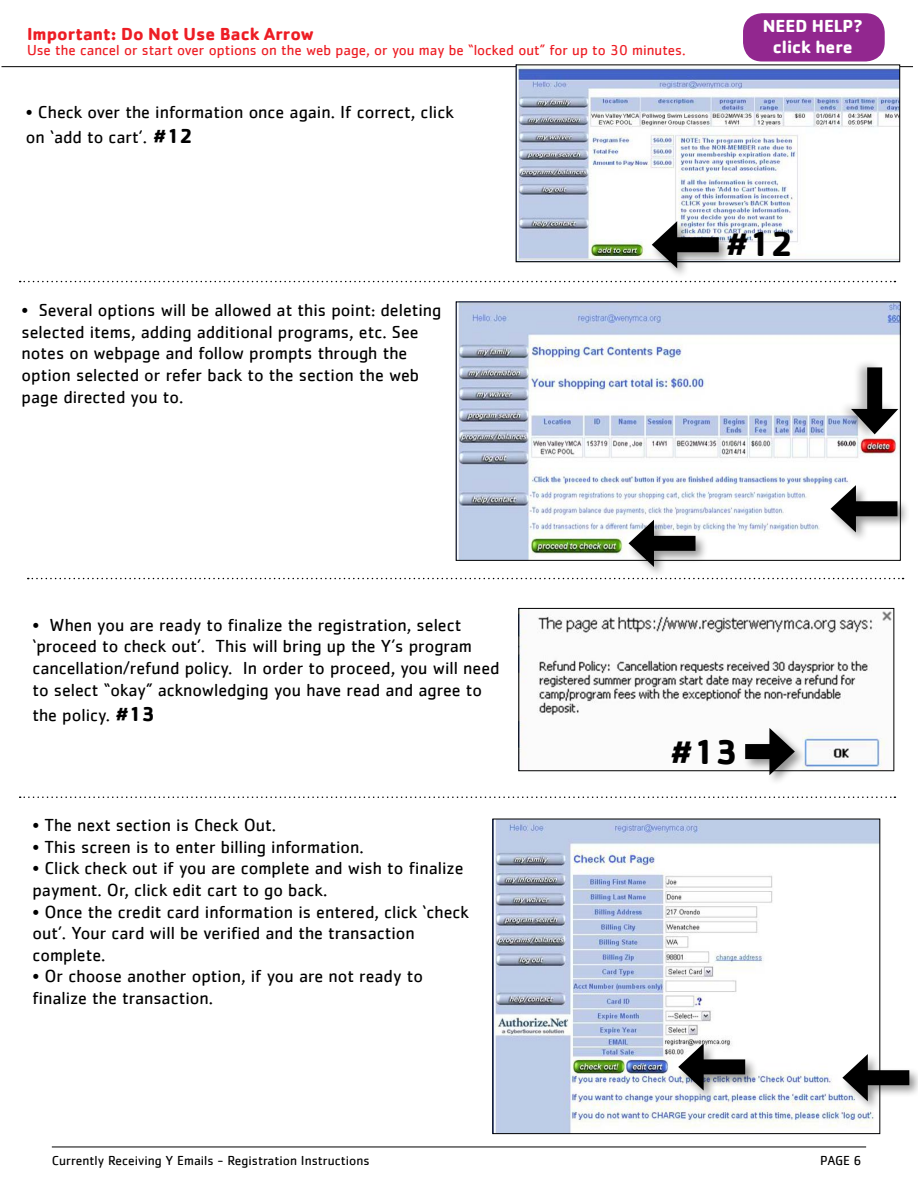
<style>
.page{position:relative;width:918px;height:1188px;background:#fff}
.page>*{position:absolute;margin:0;border:0;box-sizing:border-box;transform-origin:0 0}
.t1{font:700 36px "Cachet";color:#000}
.t2{font:18px/21.6px "Cachet";color:#000}
.t3{font:700 18px "Cachet";color:#ed1d24}
.t4{font:700 18px/21.6px "Cachet";color:#fff;text-align:center}
.t5{font:15px "Cachet";color:#ed1d24}
.t6{font:13.5px "Cachet";color:#000}
.s1{font-weight:700;font-size:21px}
</style>
<div class="page">
<hr style="left:52px;top:1147px;width:814px;height:1px;background:#000">
<div style="left:744px;top:14px;width:140px;height:47px;background:#92278f;border-radius:18px"></div>
<div style="left:743px;top:13px;width:142px;height:49px;border:2px solid #92278f;border-radius:18px"></div>
<hr style="left:2px;top:66px;width:911px;height:1px;background:#000">
<img style="left:518px;top:66px;width:380px;height:194px">
<div style="left:516px;top:64px;width:384px;height:198px;border:1px solid #000"></div>
<div style="left:649px;top:219px;width:83px;height:61px;background:#000;opacity:.42"></div>
<div style="left:667px;top:237px;width:52px;height:15px;background:#000"></div>
<svg style="left:652px;top:221px;width:25px;height:47px"></svg>
<img style="left:458px;top:304px;width:441px;height:255px">
<div style="left:456px;top:302px;width:445px;height:259px;border:1px solid #000"></div>
<div style="left:626px;top:518px;width:83px;height:61px;background:#000;opacity:.42"></div>
<div style="left:644px;top:536px;width:52px;height:15px;background:#000"></div>
<svg style="left:629px;top:520px;width:25px;height:47px"></svg>
<div style="left:828px;top:483px;width:82px;height:61px;background:#000;opacity:.42"></div>
<div style="left:846px;top:501px;width:51px;height:15px;background:#000"></div>
<svg style="left:831px;top:485px;width:25px;height:47px"></svg>
<div style="left:838px;top:359px;width:61px;height:82px;background:#000;opacity:.28"></div>
<div style="left:867px;top:367px;width:15px;height:52px;background:#000"></div>
<svg style="left:851px;top:409px;width:47px;height:25px"></svg>
<img style="left:520px;top:611px;width:372px;height:158px">
<div style="left:518px;top:608px;width:376px;height:163px;border:1px solid #000"></div>
<div style="left:742px;top:726px;width:65px;height:61px;background:#000;opacity:.42"></div>
<div style="left:745px;top:744px;width:34px;height:15px;background:#000"></div>
<svg style="left:769px;top:728px;width:26px;height:47px"></svg>
<img style="left:494px;top:821px;width:384px;height:311px">
<div style="left:492px;top:819px;width:388px;height:315px;border:1px solid #000"></div>
<div style="left:840px;top:1052px;width:78px;height:61px;background:#000;opacity:.42"></div>
<div style="left:858px;top:1070px;width:51px;height:15px;background:#000"></div>
<svg style="left:842px;top:1054px;width:26px;height:47px"></svg>
<div style="left:676px;top:1041px;width:82px;height:61px;background:#000;opacity:.42"></div>
<div style="left:694px;top:1059px;width:51px;height:15px;background:#000"></div>
<svg style="left:678px;top:1043px;width:26px;height:48px"></svg>
<svg style="left:20px;top:281px;width:875px;height:1px"></svg>
<svg style="left:28px;top:578px;width:876px;height:1px"></svg>
<svg style="left:20px;top:797px;width:875px;height:1px"></svg>
<p class="t3" style="left:27px;top:22px;width:289px">Important: Do Not Use Back Arrow</p>
<p class="t5" style="left:27px;top:41px;width:660px">Use the cancel or start over options on the web page, or you may be “locked out” for up to 30 minutes.</p>
<p class="t2" style="left:26px;top:99px;width:429px;line-height:25.2px">• Check over the information once again. If correct, click on ‘add to cart’. <span class="s1">#12</span></p>
<p class="t2" style="left:22px;top:299px;width:421px">• Several options will be allowed at this point: deleting selected items, adding additional programs, etc. See notes on webpage and follow prompts through the option selected or refer back to the section the web page directed you to.</p>
<p class="t4" style="left:763px;top:14px;width:101px">NEED HELP? click here</p>
<h1 class="t1" style="left:726px;top:221px;width:70px">#12</h1>
<p class="t2" style="left:32px;top:614px;width:469px">• When you are ready to finalize the registration, select ‘proceed to check out’. This will bring up the Y’s program cancellation/refund policy. In order to proceed, you will need to select “okay” acknowledging you have read and agree to</p>
<p class="t2" style="left:32px;top:704px;width:124px">the policy. <span class="s1">#13</span></p>
<p class="t2" style="left:32px;top:814px;width:245px">• The next section is Check Out.</p>
<p class="t2" style="left:32px;top:836px;width:333px">• This screen is to enter billing information.</p>
<p class="t2" style="left:32px;top:857px;width:433px">• Click check out if you are complete and wish to finalize payment. Or, click edit cart to go back.</p>
<p class="t2" style="left:32px;top:900px;width:438px">• Once the credit card information is entered, click ‘check out’. Your card will be verified and the transaction complete.</p>
<p class="t2" style="left:32px;top:965px;width:392px">• Or choose another option, if you are not ready to finalize the transaction.</p>
<h1 class="t1" style="left:670px;top:728px;width:70px">#13</h1>
<p class="t6" style="left:52px;top:1153px;width:319px">Currently Receiving Y Emails - Registration Instructions</p>
<p class="t6" style="left:820px;top:1153px;width:43px">PAGE 6</p>
</div>
